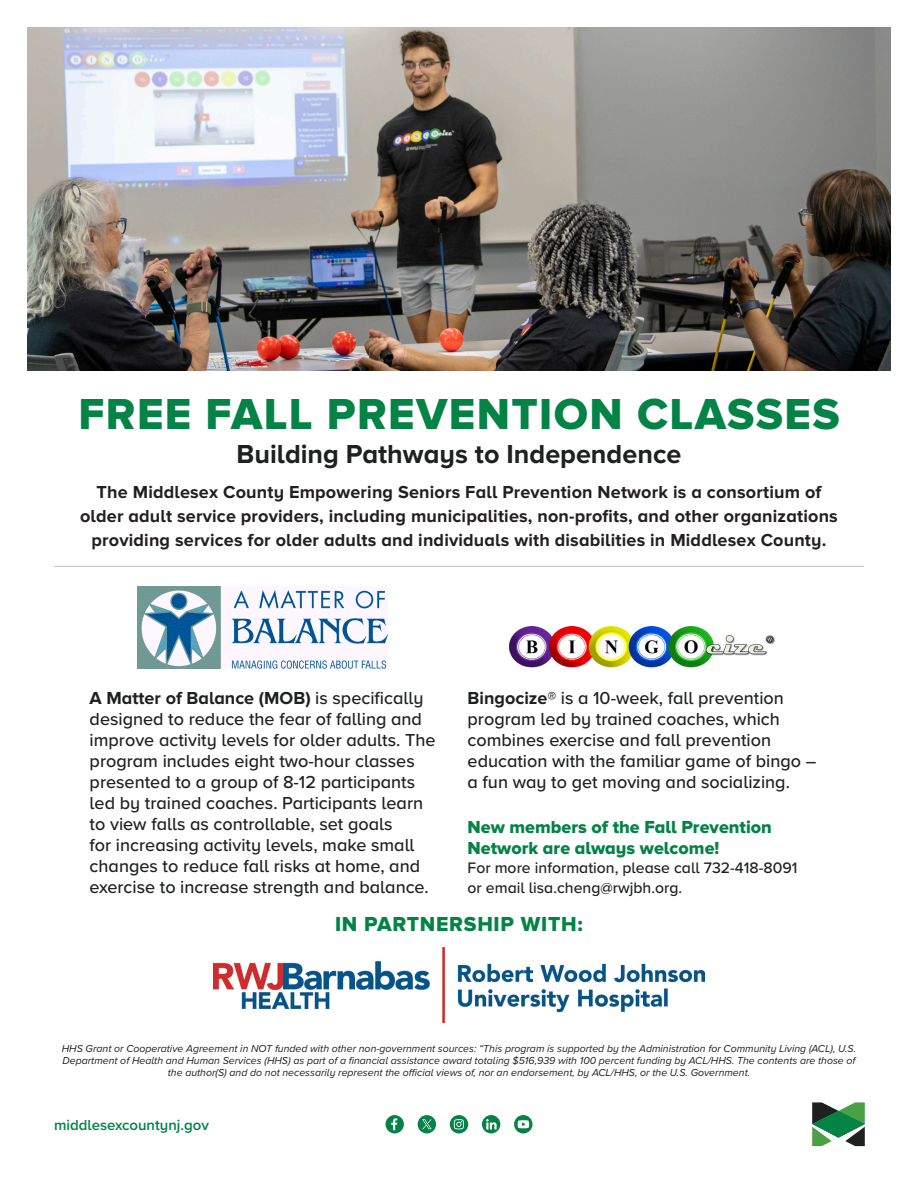
<style>
.page{position:relative;width:918px;height:1188px;background:#fff}
.page>*{position:absolute;margin:0;border:0;box-sizing:border-box;transform-origin:0 0}
.Body{font:45px "Proxima Nova Extrabld";letter-spacing:.03em;color:#038345}
.Body-2{font:700 27px "Proxima Nova";color:#1e2120}
.Section_Title{font:21px "Proxima Nova Extrabld";letter-spacing:.035em;color:#038345}
.Body-3{font:500 18px/21px "Proxima Nova";color:#1e2120}
.Body-4{font:700 18px/24px "Proxima Nova";letter-spacing:.01em;color:#231f20;text-align:center}
.Body-5{font:18px/21px "Proxima Nova Extrabld";color:#038345}
.Body-6{font:500 15.75px/19.5px "Proxima Nova";color:#1e2120}
.t1{font:600 15px "Proxima Nova";color:#038345}
.Details_at_bottom{font:italic 10.5px/12px "Proxima Nova";color:#1e2120;text-align:center}
.s1{font-weight:700}
</style>
<div class="page">
<svg style="left:812px;top:1102px;width:53px;height:44px"></svg>
<svg style="left:386px;top:1115px;width:18px;height:18px"></svg>
<svg style="left:450px;top:1115px;width:18px;height:18px"></svg>
<svg style="left:482px;top:1115px;width:18px;height:18px"></svg>
<svg style="left:514px;top:1115px;width:18px;height:18px"></svg>
<svg style="left:418px;top:1115px;width:18px;height:18px"></svg>
<img style="left:27px;top:27px;width:864px;height:343px">
<img style="left:510px;top:627px;width:265px;height:41px">
<img style="left:137px;top:586px;width:251px;height:83px">
<img style="left:213px;top:947px;width:492px;height:76px">
<hr style="left:54px;top:566px;width:810px;height:1px;background:#231f20">
<p class="Body" style="left:78px;top:388px;width:763px">FREE FALL PREVENTION CLASSES</p>
<p class="Body-2" style="left:237px;top:438px;width:446px">Building Pathways to Independence</p>
<p class="Body-4" style="left:80px;top:480px;width:759px">The Middlesex County Empowering Seniors Fall Prevention Network is a consortium of older adult service providers, including municipalities, non-profits, and other organizations providing services for older adults and individuals with disabilities in Middlesex County.</p>
<p class="Body-3" style="left:90px;top:686px;width:347px"><span class="s1">A Matter of Balance (MOB)</span> is specifically designed to reduce the fear of falling and improve activity levels for older adults. The program includes eight two-hour classes presented to a group of 8-12 participants led by trained coaches. Participants learn to view falls as controllable, set goals<br>for increasing activity levels, make small changes to reduce fall risks at home, and exercise to increase strength and balance.</p>
<p class="Body-3" style="left:468px;top:686px;width:350px"><span class="s1">Bingocize®</span> is a 10-week, fall prevention program led by trained coaches, which combines exercise and fall prevention education with the familiar game of bingo – a fun way to get moving and socializing.</p>
<p class="Body-5" style="left:468px;top:817px;width:306px">New members of the Fall Prevention<br>Network are always welcome!</p>
<p class="Body-6" style="left:468px;top:858px;width:331px">For more information, please call 732-418-8091 or email lisa.cheng@rwjbh.org.</p>
<p class="Section_Title" style="left:335px;top:912px;width:249px">IN PARTNERSHIP WITH:</p>
<p class="Details_at_bottom" style="left:62px;top:1042px;width:796px">HHS Grant or Cooperative Agreement in NOT funded with other non-government sources: “This program is supported by the Administration for Community Living (ACL), U.S.<br>Department of Health and Human Services (HHS) as part of a financial assistance award totaling $516,939 with 100 percent funding by ACL/HHS. The contents are those of the author(S) and do not necessarily represent the official views of, nor an endorsement, by ACL/HHS, or the U.S. Government.</p>
<p class="t1" style="left:54px;top:1114px;width:156px">middlesexcountynj.gov</p>
</div>
